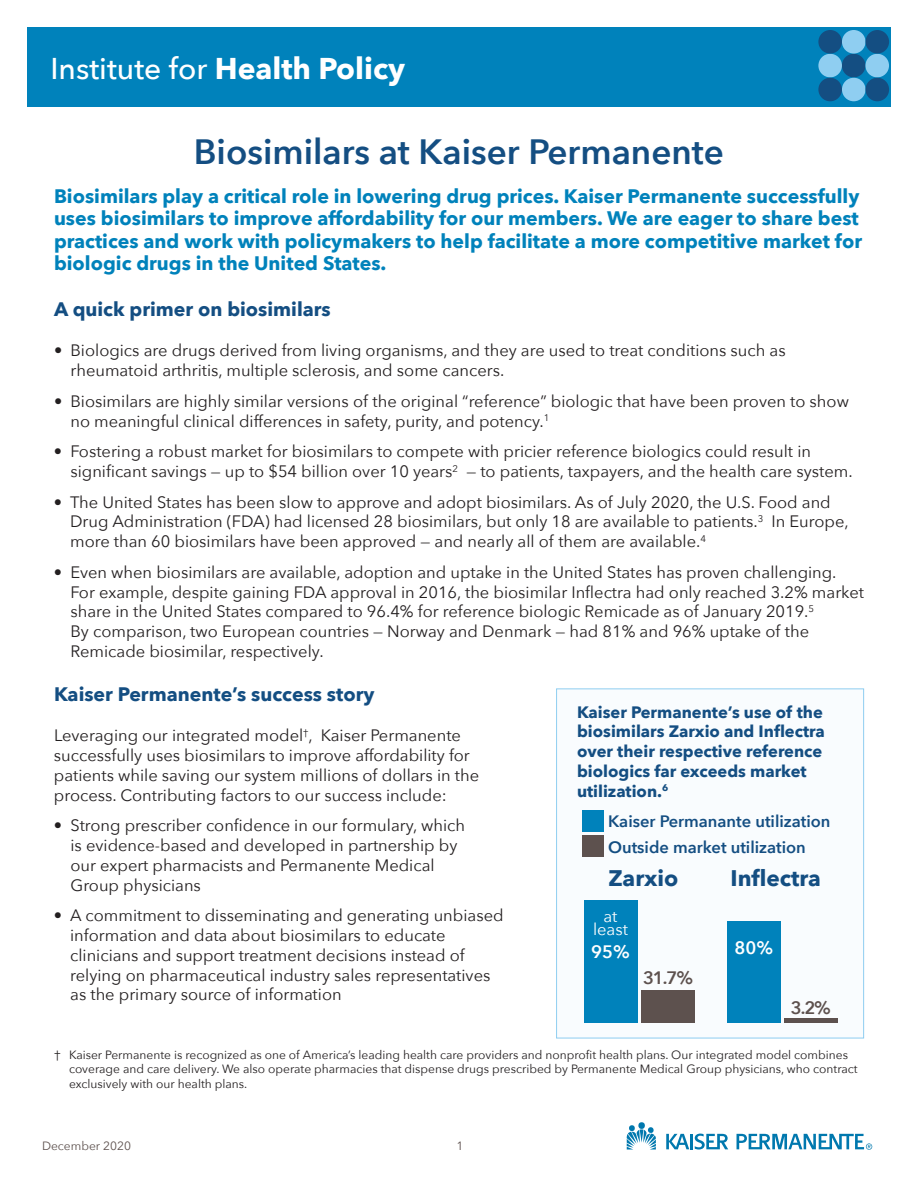
<style>
.page{position:relative;width:918px;height:1188px;background:#fff}
.page>*{position:absolute;margin:0;border:0;box-sizing:border-box;transform-origin:0 0}
.t1{font:600 35.1px "Avenir Next";color:#144e82}
.t2{font:500 30px "Avenir Next";color:#fff}
.t3{font:700 22.5px "Avenir Next";color:#144e82}
.t4{font:700 19.5px/22.5px "Avenir Next";color:#0082bb}
.t5{font:700 19.5px "Avenir Next";color:#144e82}
.t6{font:600 18px "Avenir Next";color:#5d514e}
.t7{font:600 18px "Avenir Next";color:#fff}
.t8{font:16.5px/19.8px "Avenir Next";color:#231f20}
.t9{font:700 16.5px/19.8px "Avenir Next";color:#144e82}
.t10{font:600 16.5px/25.5px "Avenir Next";color:#144e82}
.t11{font:16.5px/13.5px "Avenir Next";color:#fff;text-align:center}
.t12{font:12px/14.4px "Avenir Next";color:#231f20}
.t13{font:12px "Avenir Next";color:#5d514e}
.s1{font-weight:700}
</style>
<div class="page">
<svg style="left:627px;top:1125px;width:29px;height:25px"></svg>
<div style="left:638px;top:1122px;width:7px;height:7px;background:#0078ae;border-radius:50%"></div>
<hr style="left:690px;top:1134px;width:3px;height:15px;background:#0078ae">
<svg style="left:666px;top:1134px;width:23px;height:15px"></svg>
<svg style="left:695px;top:1134px;width:33px;height:16px"></svg>
<svg style="left:737px;top:1134px;width:135px;height:16px"></svg>
<div style="left:556px;top:688px;width:308px;height:350px;background:#f9fcfe"></div>
<div style="left:556px;top:688px;width:308px;height:350px;border:1px solid #8fcef1"></div>
<div style="left:27px;top:27px;width:864px;height:79px;background:#0082bb"></div>
<div style="left:842px;top:54px;width:23px;height:23px;background:#144e82;border-radius:50%"></div>
<div style="left:865px;top:54px;width:24px;height:23px;background:#8fcef1;border-radius:50%"></div>
<div style="left:818px;top:54px;width:24px;height:23px;background:#8fcef1;border-radius:50%"></div>
<div style="left:818px;top:30px;width:24px;height:24px;background:#144e82;border-radius:50%"></div>
<div style="left:842px;top:30px;width:24px;height:24px;background:#8fcef1;border-radius:50%"></div>
<div style="left:866px;top:30px;width:23px;height:24px;background:#144e82;border-radius:50%"></div>
<div style="left:818px;top:78px;width:24px;height:23px;background:#144e82;border-radius:50%"></div>
<div style="left:842px;top:78px;width:24px;height:23px;background:#8fcef1;border-radius:50%"></div>
<div style="left:866px;top:78px;width:23px;height:23px;background:#144e82;border-radius:50%"></div>
<div style="left:582px;top:811px;width:21px;height:21px;background:#0082bb"></div>
<div style="left:582px;top:836px;width:21px;height:21px;background:#5d514e"></div>
<div style="left:727px;top:922px;width:54px;height:101px;background:#0082bb"></div>
<hr style="left:784px;top:1019px;width:54px;height:4px;background:#5d514e">
<div style="left:584px;top:901px;width:54px;height:122px;background:#0082bb"></div>
<div style="left:641px;top:990px;width:54px;height:33px;background:#5d514e"></div>
<h2 class="t2" style="left:51px;top:43px;width:356px">Institute for <span class="s1">Health Policy</span></h2>
<h1 class="t1" style="left:194px;top:122px;width:532px">Biosimilars at Kaiser Permanente</h1>
<p class="t4" style="left:54px;top:184px;width:810px">Biosimilars play a critical role in lowering drug prices. Kaiser Permanente successfully uses biosimilars to improve affordability for our members. We are eager to share best practices and work with policymakers to help facilitate a more competitive market for biologic drugs in the United States.</p>
<p class="t5" style="left:54px;top:293px;width:278px">A quick primer on biosimilars</p>
<p class="t8" style="left:70px;top:340px;width:717px;text-indent:-16px">• Biologics are drugs derived from living organisms, and they are used to treat conditions such as rheumatoid arthritis, multiple sclerosis, and some cancers.</p>
<p class="t8" style="left:70px;top:390px;width:780px;text-indent:-16px">• Biosimilars are highly similar versions of the original “reference” biologic that have been proven to show no meaningful clinical differences in safety, purity, and potency.<sup>1</sup></p>
<p class="t8" style="left:70px;top:441px;width:784px;text-indent:-16px">• Fostering a robust market for biosimilars to compete with pricier reference biologics could result in significant savings — up to $54 billion over 10 years<sup>2</sup> — to patients, taxpayers, and the health care system.</p>
<p class="t8" style="left:70px;top:491px;width:780px;text-indent:-16px">• The United States has been slow to approve and adopt biosimilars. As of July 2020, the U.S. Food and<br>Drug Administration (FDA) had licensed 28 biosimilars, but only 18 are available to patients.<sup>3</sup> In Europe, more than 60 biosimilars have been approved — and nearly all of them are available.<sup>4</sup></p>
<p class="t8" style="left:70px;top:561px;width:795px;text-indent:-16px">• Even when biosimilars are available, adoption and uptake in the United States has proven challenging.<br>For example, despite gaining FDA approval in 2016, the biosimilar Inflectra had only reached 3.2% market share in the United States compared to 96.4% for reference biologic Remicade as of January 2019.<sup>5<br></sup>By comparison, two European countries — Norway and Denmark — had 81% and 96% uptake of the Remicade biosimilar, respectively.</p>
<p class="t5" style="left:54px;top:677px;width:322px">Kaiser Permanente’s success story</p>
<p class="t8" style="left:54px;top:725px;width:427px">Leveraging our integrated model<sup>†</sup>, Kaiser Permanente successfully uses biosimilars to improve affordability for patients while saving our system millions of dollars in the process. Contributing factors to our success include:</p>
<p class="t8" style="left:70px;top:815px;width:396px;text-indent:-16px">• Strong prescriber confidence in our formulary, which is evidence-based and developed in partnership by our expert pharmacists and Permanente Medical Group physicians</p>
<p class="t8" style="left:70px;top:905px;width:435px;text-indent:-16px">• A commitment to disseminating and generating unbiased information and data about biosimilars to educate clinicians and support treatment decisions instead of relying on pharmaceutical industry sales representatives as the primary source of information</p>
<p class="t9" style="left:577px;top:702px;width:249px">Kaiser Permanente’s use of the biosimilars Zarxio and Inflectra over their respective reference biologics far exceeds market utilization.<sup>6</sup></p>
<p class="t10" style="left:608px;top:808px;width:224px">Kaiser Permanante utilization<br>Outside market utilization</p>
<h3 class="t3" style="left:609px;top:859px;width:71px">Zarxio</h3>
<h3 class="t3" style="left:731px;top:859px;width:92px">Inflectra</h3>
<p class="t11" style="left:593px;top:909px;width:36px">at least</p>
<p class="t7" style="left:591px;top:936px;width:40px">95%</p>
<p class="t7" style="left:734px;top:932px;width:40px">80%</p>
<p class="t6" style="left:643px;top:963px;width:52px">31.7%</p>
<p class="t6" style="left:791px;top:992px;width:42px">3.2%</p>
<p class="t12" style="left:69px;top:1047px;width:790px;text-indent:-15px">† Kaiser Permanente is recognized as one of America’s leading health care providers and nonprofit health plans. Our integrated model combines coverage and care delivery. We also operate pharmacies that dispense drugs prescribed by Permanente Medical Group physicians, who contract exclusively with our health plans.</p>
<p class="t13" style="left:42px;top:1135px;width:91px">December 2020</p>
<p class="t13" style="left:456px;top:1135px;width:8px">1</p>
</div>
